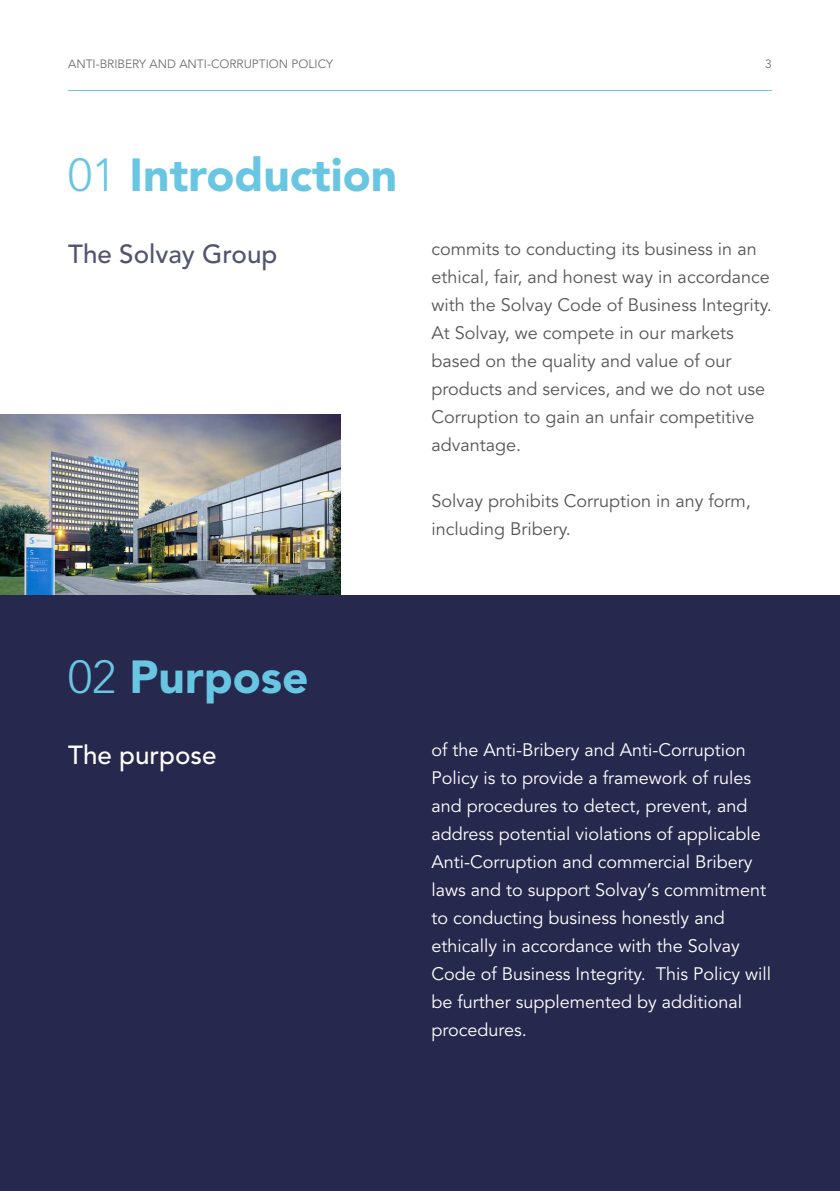
<style>
.page{position:relative;width:840px;height:1191px;background:#fff}
.page>*{position:absolute;margin:0;border:0;box-sizing:border-box;transform-origin:0 0}
.t1{font:900 46px "Avenir";color:#68c6e2}
.t2{font:500 26px "Avenir";color:#515471}
.t3{font:500 26px "Avenir";color:#fff}
.t4{font:18px/28px "Avenir";color:#fff}
.t5{font:18px/28px "Avenir";color:#575756}
.t6{font:12px "Avenir";color:#706f6f}
.s1{font-weight:300}
</style>
<div class="page">
<hr style="left:68px;top:90px;width:703px;height:1px;background:#68c6e2">
<img style="left:0;top:414px;width:341px;height:181px">
<div style="left:0;top:595px;width:839px;height:596px;background:#26294d"></div>
<p class="t6" style="left:68px;top:55px;width:266px">ANTI-BRIBERY AND ANTI-CORRUPTION POLICY</p>
<p class="t6" style="left:764px;top:55px;width:8px">3</p>
<h1 class="t1" style="left:68px;top:141px;width:330px"><span class="s1">01</span> Introduction</h1>
<h2 class="t2" style="left:68px;top:234px;width:211px">The Solvay Group</h2>
<p class="t5" style="left:431px;top:235px;width:342px">commits to conducting its business in an ethical, fair, and honest way in accordance with the Solvay Code of Business Integrity.<br>At Solvay, we compete in our markets based on the quality and value of our products and services, and we do not use Corruption to gain an unfair competitive advantage.</p>
<p class="t5" style="left:431px;top:487px;width:321px">Solvay prohibits Corruption in any form, including Bribery.</p>
<h1 class="t1" style="left:68px;top:642px;width:242px"><span class="s1">02</span> Purpose</h1>
<h2 class="t3" style="left:68px;top:735px;width:150px">The purpose</h2>
<p class="t4" style="left:431px;top:736px;width:341px">of the Anti-Bribery and Anti-Corruption Policy is to provide a framework of rules and procedures to detect, prevent, and address potential violations of applicable Anti-Corruption and commercial Bribery laws and to support Solvay’s commitment to conducting business honestly and ethically in accordance with the Solvay Code of Business Integrity. This Policy will be further supplemented by additional procedures.</p>
</div>
